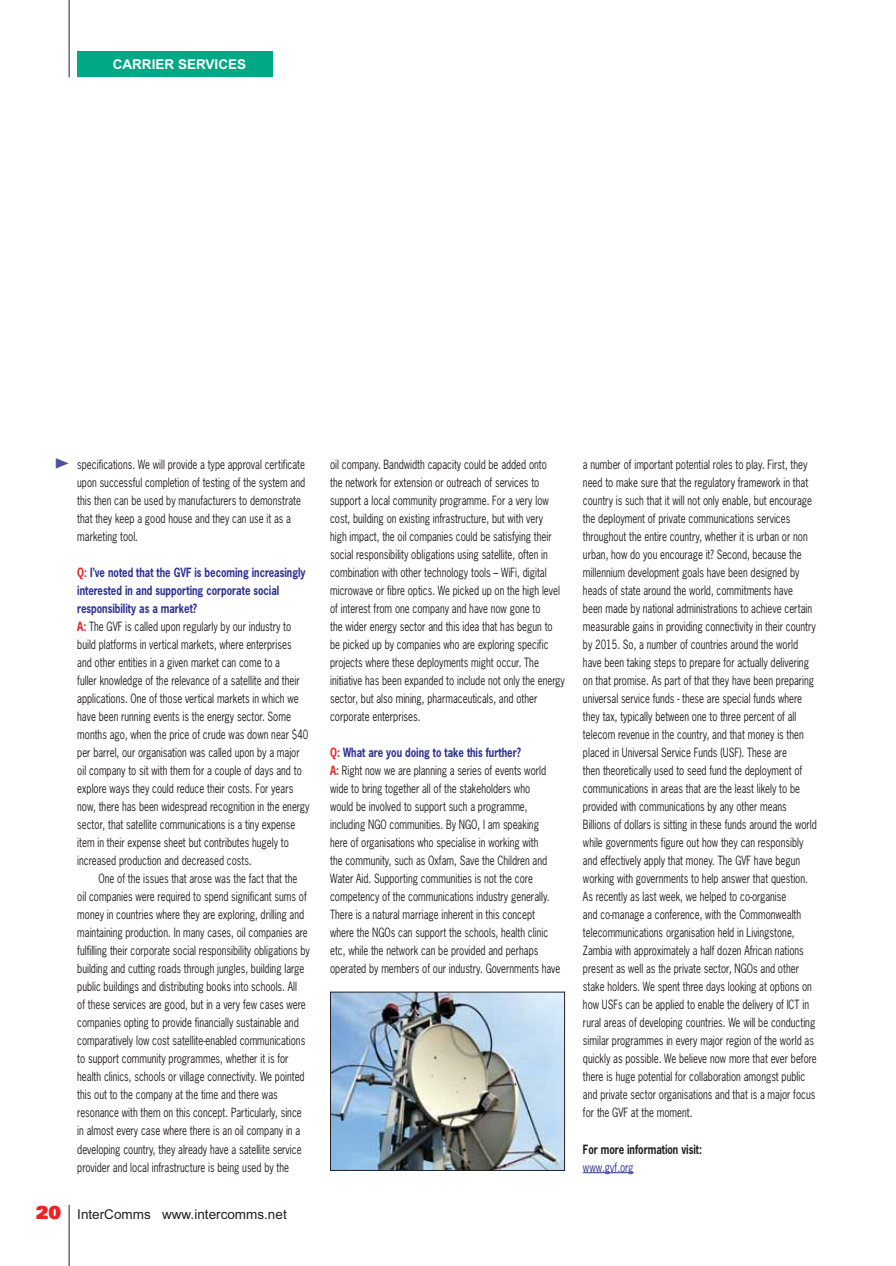
<style>
.page{position:relative;width:896px;height:1266px;background:#fff}
.page>*{position:absolute;margin:0;border:0;box-sizing:border-box;transform-origin:0 0}
.t1{font:900 18px "Univers";color:#ed2225}
.t2{font:13.5px "Arial";color:#231f20}
.t3{font:700 13.5px "Arial";color:#fff}
.t4{font:12px/18px "News Gothic";color:#231f20;scale:.8 1}
.t5{font:700 12px "News Gothic";color:#231f20;scale:.8 1}
.t6{font:12px "News Gothic";letter-spacing:.005em;color:#2e3092;scale:.8 1}
.s1{font-weight:700;color:#ed1c24}
.s2{font-weight:700;color:#2e3092}
</style>
<div class="page">
<div style="left:77px;top:52px;width:196px;height:25px;background:#00a886"></div>
<hr style="left:69px;top:0;width:1px;height:77px;background:#231f20">
<hr style="left:69px;top:1204px;width:1px;height:61px;background:#231f20">
<hr style="left:582px;top:1172px;width:51px;height:1px;background:#2e3092">
<img style="left:332px;top:993px;width:230px;height:175px">
<div style="left:330px;top:991px;width:234px;height:179px;border:1px solid #231f20"></div>
<p class="t3" style="left:113px;top:57px;width:135px">CARRIER SERVICES</p>
<h1 class="t1" style="left:36px;top:1205px;width:27px">20</h1>
<p class="t4" style="left:77px;top:456px;width:286px">specifications. We will provide a type approval certificate upon successful completion of testing of the system and this then can be used by manufacturers to demonstrate that they keep a good house and they can use it as a marketing tool.</p>
<p class="t4" style="left:77px;top:564px;width:292px"><span class="s1">Q:</span> <span class="s2">I’ve noted that the GVF is becoming increasingly interested in and supporting corporate social responsibility as a market?<br></span><span class="s1">A:</span> The GVF is called upon regularly by our industry to build platforms in vertical markets, where enterprises<br>and other entities in a given market can come to a<br>fuller knowledge of the relevance of a satellite and their applications. One of those vertical markets in which we have been running events is the energy sector. Some months ago, when the price of crude was down near $40 per barrel, our organisation was called upon by a major oil company to sit with them for a couple of days and to explore ways they could reduce their costs. For years now, there has been widespread recognition in the energy sector, that satellite communications is a tiny expense item in their expense sheet but contributes hugely to increased production and decreased costs.</p>
<p class="t4" style="left:77px;top:870px;width:292px;text-indent:21px">One of the issues that arose was the fact that the<br>oil companies were required to spend significant sums of money in countries where they are exploring, drilling and maintaining production. In many cases, oil companies are fulfilling their corporate social responsibility obligations by building and cutting roads through jungles, building large public buildings and distributing books into schools. All<br>of these services are good, but in a very few cases were companies opting to provide financially sustainable and comparatively low cost satellite-enabled communications to support community programmes, whether it is for health clinics, schools or village connectivity. We pointed this out to the company at the time and there was resonance with them on this concept. Particularly, since in almost every case where there is an oil company in a developing country, they already have a satellite service provider and local infrastructure is being used by the</p>
<p class="t2" style="left:77px;top:1205px;width:211px">InterComms www.intercomms.net</p>
<p class="t4" style="left:330px;top:456px;width:295px">oil company. Bandwidth capacity could be added onto<br>the network for extension or outreach of services to support a local community programme. For a very low cost, building on existing infrastructure, but with very<br>high impact, the oil companies could be satisfying their social responsibility obligations using satellite, often in combination with other technology tools – WiFi, digital microwave or fibre optics. We picked up on the high level of interest from one company and have now gone to<br>the wider energy sector and this idea that has begun to be picked up by companies who are exploring specific projects where these deployments might occur. The initiative has been expanded to include not only the energy sector, but also mining, pharmaceuticals, and other corporate enterprises.</p>
<p class="t4" style="left:330px;top:744px;width:289px"><span class="s1">Q:</span> <span class="s2">What are you doing to take this further?<br></span><span class="s1">A:</span> Right now we are planning a series of events world wide to bring together all of the stakeholders who<br>would be involved to support such a programme, including NGO communities. By NGO, I am speaking<br>here of organisations who specialise in working with<br>the community, such as Oxfam, Save the Children and Water Aid. Supporting communities is not the core competency of the communications industry generally.<br>There is a natural marriage inherent in this concept where the NGOs can support the schools, health clinic etc, while the network can be provided and perhaps operated by members of our industry. Governments have</p>
<p class="t4" style="left:582px;top:456px;width:294px">a number of important potential roles to play. First, they need to make sure that the regulatory framework in that country is such that it will not only enable, but encourage the deployment of private communications services throughout the entire country, whether it is urban or non urban, how do you encourage it? Second, because the millennium development goals have been designed by heads of state around the world, commitments have<br>been made by national administrations to achieve certain measurable gains in providing connectivity in their country by 2015. So, a number of countries around the world have been taking steps to prepare for actually delivering on that promise. As part of that they have been preparing universal service funds - these are special funds where they tax, typically between one to three percent of all telecom revenue in the country, and that money is then placed in Universal Service Funds (USF). These are<br>then theoretically used to seed fund the deployment of communications in areas that are the least likely to be provided with communications by any other means Billions of dollars is sitting in these funds around the world while governments figure out how they can responsibly and effectively apply that money. The GVF have begun working with governments to help answer that question.<br>As recently as last week, we helped to co-organise<br>and co-manage a conference, with the Commonwealth telecommunications organisation held in Livingstone, Zambia with approximately a half dozen African nations present as well as the private sector, NGOs and other stake holders. We spent three days looking at options on how USFs can be applied to enable the delivery of ICT in rural areas of developing countries. We will be conducting similar programmes in every major region of the world as quickly as possible. We believe now more that ever before there is huge potential for collaboration amongst public and private sector organisations and that is a major focus for the GVF at the moment.</p>
<p class="t5" style="left:582px;top:1143px;width:150px">For more information visit:</p>
<p class="t6" style="left:582px;top:1161px;width:65px">www.gvf.org</p>
</div>
